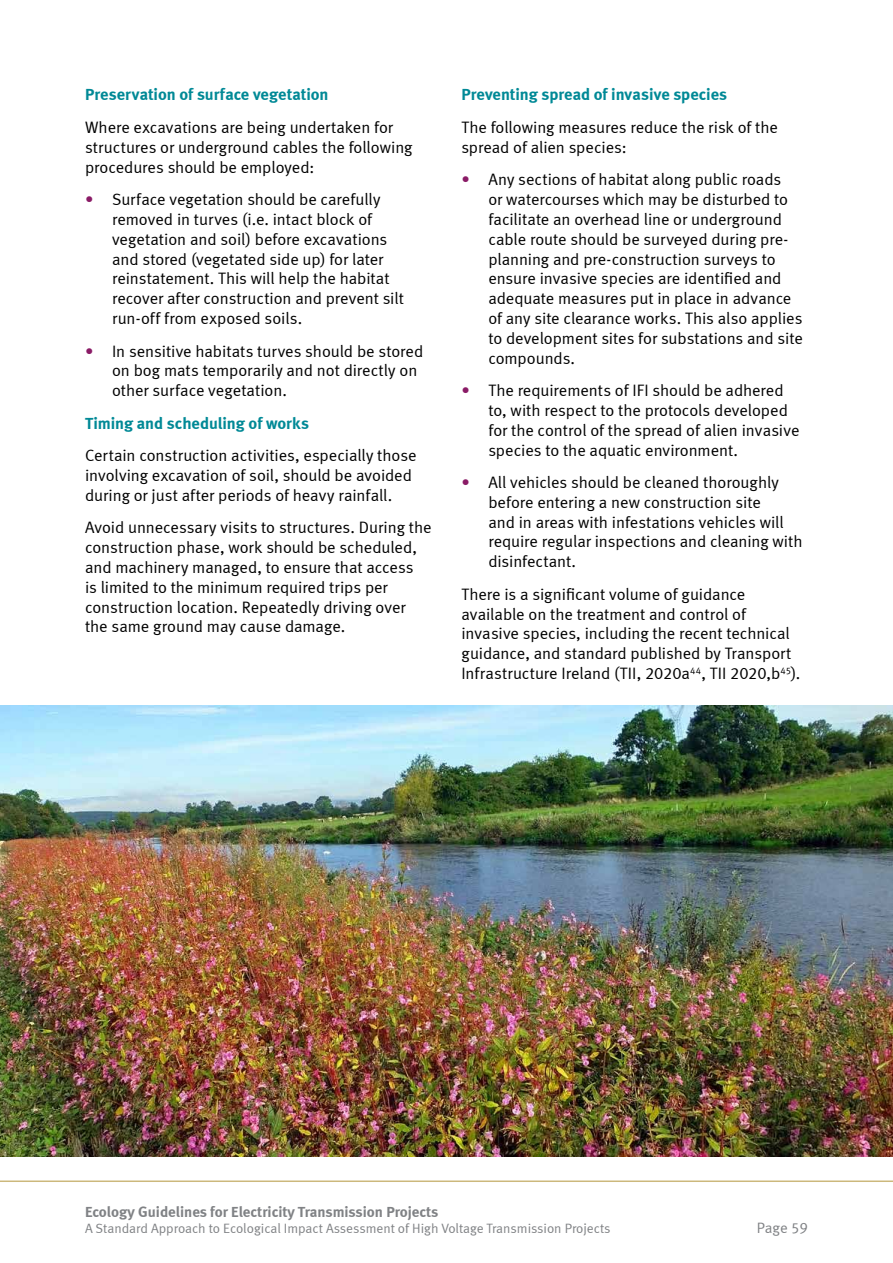
<style>
.page{position:relative;width:893px;height:1263px;background:#fff}
.page>*{position:absolute;margin:0;border:0;box-sizing:border-box;transform-origin:0 0}
.t1{font:16.5px/19.8px "Meta Normal LF";letter-spacing:-.005em;color:#000}
.t2{font:16.5px "Meta Bold LF";letter-spacing:-.005em;color:#008996}
.t3{font:15px "Meta Bold LF";color:#808285}
.t4{font:15px "Meta Normal LF";letter-spacing:-.005em;color:#808285}
.t5{font:13.5px "Meta Normal LF";color:#808285}
.s1{color:#8a1b66}
</style>
<div class="page">
<hr style="left:0;top:1180px;width:893px;height:2px;background:#ccb87c">
<img style="left:0;top:705px;width:893px;height:452px">
<p class="t2" style="left:85px;top:85px;width:245px">Preservation of surface vegetation</p>
<p class="t1" style="left:85px;top:117px;width:329px">Where excavations are being undertaken for structures or underground cables the following procedures should be employed:</p>
<p class="t1" style="left:112px;top:189px;width:293px;text-indent:-27px"><span class="s1">•</span> Surface vegetation should be carefully removed in turves (i.e. intact block of vegetation and soil) before excavations and stored (vegetated side up) for later reinstatement. This will help the habitat recover after construction and prevent silt run-off from exposed soils.</p>
<p class="t1" style="left:112px;top:341px;width:313px;text-indent:-27px"><span class="s1">•</span> In sensitive habitats turves should be stored on bog mats temporarily and not directly on other surface vegetation.</p>
<p class="t2" style="left:85px;top:413px;width:226px">Timing and scheduling of works</p>
<p class="t1" style="left:85px;top:445px;width:333px">Certain construction activities, especially those involving excavation of soil, should be avoided during or just after periods of heavy rainfall.</p>
<p class="t1" style="left:85px;top:518px;width:348px">Avoid unnecessary visits to structures. During the construction phase, work should be scheduled, and machinery managed, to ensure that access<br>is limited to the minimum required trips per construction location. Repeatedly driving over the same ground may cause damage.</p>
<p class="t2" style="left:461px;top:85px;width:267px">Preventing spread of invasive species</p>
<p class="t1" style="left:461px;top:117px;width:318px">The following measures reduce the risk of the spread of alien species:</p>
<p class="t1" style="left:488px;top:169px;width:316px;text-indent:-27px"><span class="s1">•</span> Any sections of habitat along public roads<br>or watercourses which may be disturbed to facilitate an overhead line or underground cable route should be surveyed during pre&shy;planning and pre-construction surveys to ensure invasive species are identified and adequate measures put in place in advance of any site clearance works. This also applies to development sites for substations and site compounds.</p>
<p class="t1" style="left:488px;top:380px;width:313px;text-indent:-27px"><span class="s1">•</span> The requirements of IFI should be adhered to, with respect to the protocols developed for the control of the spread of alien invasive species to the aquatic environment.</p>
<p class="t1" style="left:488px;top:472px;width:316px;text-indent:-27px"><span class="s1">•</span> All vehicles should be cleaned thoroughly before entering a new construction site<br>and in areas with infestations vehicles will require regular inspections and cleaning with disinfectant.</p>
<p class="t1" style="left:461px;top:584px;width:341px">There is a significant volume of guidance available on the treatment and control of invasive species, including the recent technical guidance, and standard published by Transport Infrastructure Ireland (TII, 2020a<sup>44</sup>, TII 2020,b<sup>45</sup>).</p>
<p class="t3" style="left:85px;top:1202px;width:355px">Ecology Guidelines for Electricity Transmission Projects</p>
<p class="t5" style="left:85px;top:1220px;width:527px">A Standard Approach to Ecological Impact Assessment of High Voltage Transmission Projects</p>
<p class="t4" style="left:757px;top:1219px;width:53px">Page 59</p>
</div>
